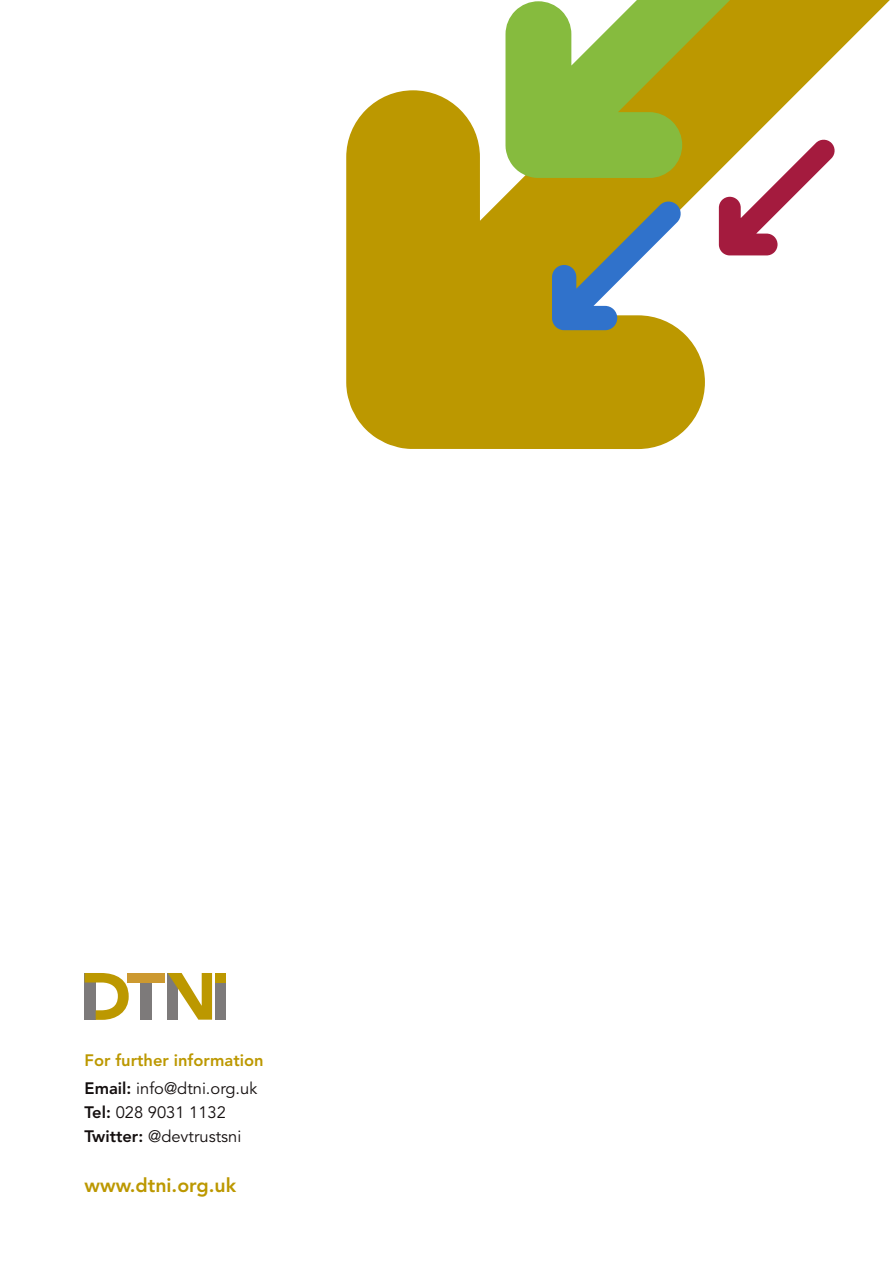
<style>
.page{position:relative;width:893px;height:1263px;background:#fff}
.page>*{position:absolute;margin:0;border:0;box-sizing:border-box;transform-origin:0 0}
.t1{font:800 19.5px "Avenir LT Std";color:#bc9800}
.t2{font:16.5px/24px "Avenir LT Std";color:#130e0e}
.t3{font:800 16.5px "Avenir LT Std";color:#bc9800}
.s1{font-weight:800}
</style>
<div class="page">
<svg style="left:346px;top:0;width:544px;height:449px;fill:#bc9800"></svg>
<svg style="left:505px;top:0;width:352px;height:178px"></svg>
<svg style="left:552px;top:200px;width:130px;height:130px"></svg>
<div style="left:140px;top:982px;width:11px;height:38px;background:#7d7a7a"></div>
<div style="left:216px;top:973px;width:10px;height:47px;background:#7d7a7a"></div>
<div style="left:216px;top:973px;width:10px;height:9px;background:#bc9800"></div>
<div style="left:127px;top:973px;width:37px;height:9px;background:#cc9930"></div>
<svg style="left:168px;top:973px;width:44px;height:47px"></svg>
<svg style="left:85px;top:973px;width:44px;height:47px"></svg>
<p class="t3" style="left:85px;top:1053px;width:181px">For further information</p>
<p class="t2" style="left:85px;top:1078px;width:174px"><span class="s1">Email:</span> info@dtni.org.uk<br><span class="s1">Tel:</span> 028 9031 1132<br><span class="s1">Twitter:</span> @devtrustsni</p>
<p class="t1" style="left:85px;top:1177px;width:153px">www.dtni.org.uk</p>
</div>
